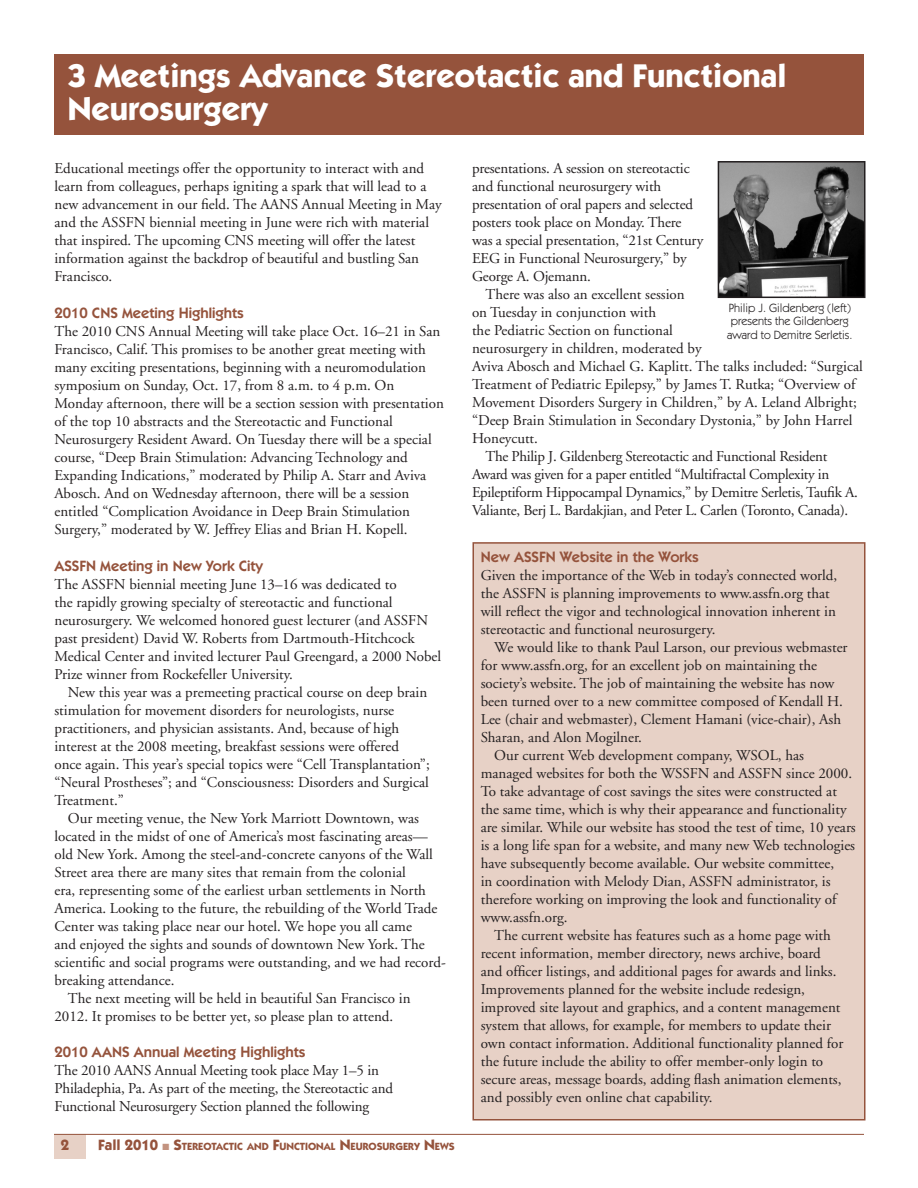
<style>
.page{position:relative;width:918px;height:1188px;background:#fff}
.page>*{position:absolute;margin:0;border:0;box-sizing:border-box;transform-origin:0 0}
.story_reverse_title{font:700 33px/33px "Itc Kabel";color:#fff}
.t1{font:15px/18px "Adobe Garamond";color:#231f20}
.t2{font:15px/18px "Adobe Garamond";letter-spacing:-.02em;color:#231f20}
.article_heading{font:600 15px "Itc Kabel";color:#95533c}
.t3{font:700 15px "Itc Kabel";color:#95533c}
.t4{font:12px/13.5px "Itc Kabel";color:#231f20;text-align:center}
.t5{font:700 10.5px "Itc Kabel";color:#95533c}
.s1{font-size:15px}
</style>
<div class="page">
<div style="left:54px;top:1134px;width:32px;height:25px;background:#e7d1c6"></div>
<hr style="left:54px;top:1134px;width:810px;height:1px;background:#95533c">
<div style="left:54px;top:54px;width:810px;height:81px;background:#95533c"></div>
<div style="left:473px;top:543px;width:392px;height:577px;background:#e7d1c6"></div>
<div style="left:472px;top:542px;width:394px;height:578px;border:2px solid #95533c"></div>
<img style="left:721px;top:164px;width:142px;height:131px">
<div style="left:718px;top:161px;width:148px;height:137px;border:2px solid #231f20"></div>
<p class="story_reverse_title" style="left:68px;top:58px;width:720px">3 Meetings Advance Stereotactic and Functional<br>Neurosurgery</p>
<p class="t1" style="left:54px;top:160px;width:389px">Educational meetings offer the opportunity to interact with and learn from colleagues, perhaps igniting a spark that will lead to a new advancement in our field. The AANS Annual Meeting in May and the ASSFN biennial meeting in June were rich with material that inspired. The upcoming CNS meeting will offer the latest information against the backdrop of beautiful and bustling San Francisco.</p>
<p class="article_heading" style="left:54px;top:304px;width:191px">2010 CNS Meeting Highlights</p>
<p class="t1" style="left:54px;top:323px;width:391px">The 2010 CNS Annual Meeting will take place Oct. 16–21 in San Francisco, Calif. This promises to be another great meeting with many exciting presentations, beginning with a neuromodulation symposium on Sunday, Oct. 17, from 8 a.m. to 4 p.m. On Monday afternoon, there will be a section session with presentation of the top 10 abstracts and the Stereotactic and Functional Neurosurgery Resident Award. On Tuesday there will be a special course, “Deep Brain Stimulation: Advancing Technology and Expanding Indications,” moderated by Philip A. Starr and Aviva Abosch. And on Wednesday afternoon, there will be a session entitled “Complication Avoidance in Deep Brain Stimulation Surgery,” moderated by W. Jeffrey Elias and Brian H. Kopell.</p>
<p class="article_heading" style="left:54px;top:557px;width:210px">ASSFN Meeting in New York City</p>
<p class="t1" style="left:54px;top:575px;width:388px">The ASSFN biennial meeting June 13–16 was dedicated to<br>the rapidly growing specialty of stereotactic and functional neurosurgery. We welcomed honored guest lecturer (and ASSFN past president) David W. Roberts from Dartmouth-Hitchcock Medical Center and invited lecturer Paul Greengard, a 2000 Nobel Prize winner from Rockefeller University.</p>
<p class="t1" style="left:54px;top:683px;width:377px;text-indent:14px">New this year was a premeeting practical course on deep brain stimulation for movement disorders for neurologists, nurse practitioners, and physician assistants. And, because of high interest at the 2008 meeting, breakfast sessions were offered once again. This year’s special topics were “Cell Transplantation”; “Neural Prostheses”; and “Consciousness: Disorders and Surgical Treatment.”</p>
<p class="t1" style="left:54px;top:809px;width:393px;text-indent:14px">Our meeting venue, the New York Marriott Downtown, was located in the midst of one of America’s most fascinating areas— old New York. Among the steel-and-concrete canyons of the Wall Street area there are many sites that remain from the colonial<br>era, representing some of the earliest urban settlements in North America. Looking to the future, the rebuilding of the World Trade Center was taking place near our hotel. We hope you all came<br>and enjoyed the sights and sounds of downtown New York. The scientific and social programs were outstanding, and we had record&shy;breaking attendance.</p>
<p class="t1" style="left:54px;top:989px;width:358px;text-indent:14px">The next meeting will be held in beautiful San Francisco in<br>2012. It promises to be better yet, so please plan to attend.</p>
<p class="article_heading" style="left:54px;top:1043px;width:252px">2010 AANS Annual Meeting Highlights</p>
<p class="t1" style="left:54px;top:1062px;width:340px">The 2010 AANS Annual Meeting took place May 1–5 in<br>Philadephia, Pa. As part of the meeting, the Stereotactic and<br>Functional Neurosurgery Section planned the following</p>
<p class="t3" style="left:61px;top:1136px;width:10px">2</p>
<p class="t5" style="left:98px;top:1140px;width:357px"><span class="s1">Fall 2010</span> <span class="s1">S</span>TEREOTACTIC AND <span class="s1">F</span>UNCTIONAL <span class="s1">N</span>EUROSURGERY <span class="s1">N</span>EWS</p>
<p class="t1" style="left:472px;top:160px;width:233px">presentations. A session on stereotactic and functional neurosurgery with presentation of oral papers and selected posters took place on Monday. There was a special presentation, “21st Century EEG in Functional Neurosurgery,” by George A. Ojemann.</p>
<p class="t1" style="left:472px;top:286px;width:392px;text-indent:14px">There was also an excellent session<br>on Tuesday in conjunction with<br>the Pediatric Section on functional<br>neurosurgery in children, moderated by<br>Aviva Abosch and Michael G. Kaplitt. The talks included: “Surgical Treatment of Pediatric Epilepsy,” by James T. Rutka; “Overview of Movement Disorders Surgery in Children,” by A. Leland Albright; “Deep Brain Stimulation in Secondary Dystonia,” by John Harrel Honeycutt.</p>
<p class="t2" style="left:472px;top:448px;width:387px;text-indent:14px">The Philip J. Gildenberg Stereotactic and Functional Resident Award was given for a paper entitled “Multifractal Complexity in Epileptiform Hippocampal Dynamics,” by Demitre Serletis, Taufik A.<br>Valiante, Berj L. Bardakjian, and Peter L. Carlen (Toronto, Canada).</p>
<p class="t4" style="left:727px;top:301px;width:127px">Philip J. Gildenberg (left) presents the Gildenberg award to Demitre Serletis.</p>
<p class="article_heading" style="left:481px;top:548px;width:220px">New ASSFN Website in the Works</p>
<p class="t1" style="left:481px;top:567px;width:358px">Given the importance of the Web in today’s connected world, the ASSFN is planning improvements to www.assfn.org that will reflect the vigor and technological innovation inherent in stereotactic and functional neurosurgery.</p>
<p class="t1" style="left:481px;top:639px;width:368px;text-indent:14px">We would like to thank Paul Larson, our previous webmaster for www.assfn.org, for an excellent job on maintaining the society’s website. The job of maintaining the website has now been turned over to a new committee composed of Kendall H.<br>Lee (chair and webmaster), Clement Hamani (vice-chair), Ash Sharan, and Alon Mogilner.</p>
<p class="t1" style="left:481px;top:747px;width:377px;text-indent:14px">Our current Web development company, WSOL, has managed websites for both the WSSFN and ASSFN since 2000.<br>To take advantage of cost savings the sites were constructed at the same time, which is why their appearance and functionality are similar. While our website has stood the test of time, 10 years is a long life span for a website, and many new Web technologies have subsequently become available. Our website committee,<br>in coordination with Melody Dian, ASSFN administrator, is therefore working on improving the look and functionality of www.assfn.org.</p>
<p class="t1" style="left:481px;top:927px;width:364px;text-indent:14px">The current website has features such as a home page with recent information, member directory, news archive, board and officer listings, and additional pages for awards and links.<br>Improvements planned for the website include redesign, improved site layout and graphics, and a content management system that allows, for example, for members to update their own contact information. Additional functionality planned for the future include the ability to offer member-only login to secure areas, message boards, adding flash animation elements, and possibly even online chat capability.</p>
</div>
